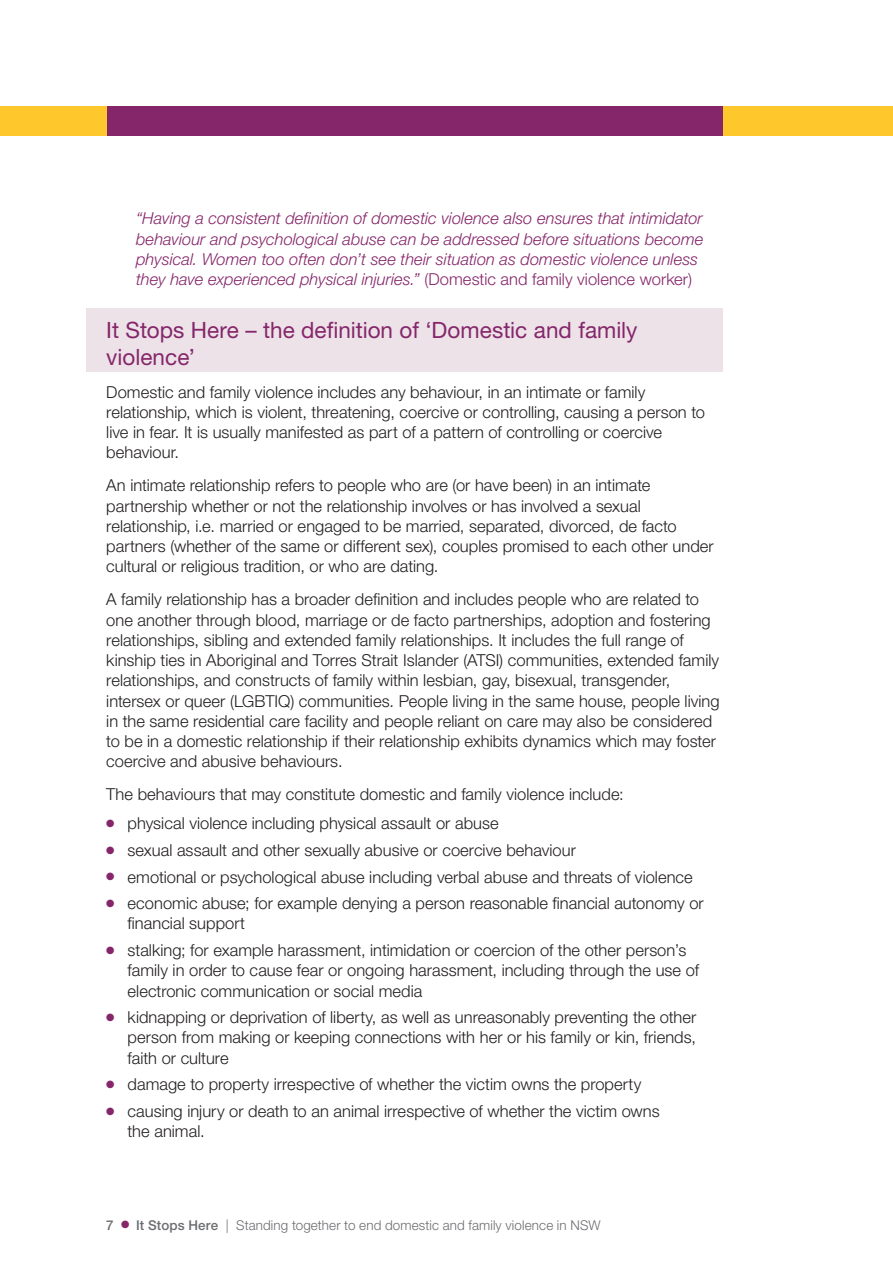
<style>
.page{position:relative;width:893px;height:1263px;background:#fff}
.page>*{position:absolute;margin:0;border:0;box-sizing:border-box;transform-origin:0 0}
.t1{font:22.5px/27px "Helvetica Neue LT Std";color:#85266a}
.t2{font:300 16.5px/20.2px "Helvetica Neue LT Std";color:#231f20}
.t3{font:italic 300 16.5px/20.2px "Helvetica Neue LT Std";color:#85266a}
.t4{font:300 13.5px "Helvetica Neue LT Std";letter-spacing:.01em;color:#6c6d70}
.s1{font-style:normal}
.s2{color:#85266a}
.s3{font-weight:500}
</style>
<div class="page">
<div style="left:723px;top:106px;width:170px;height:30px;background:#fec82d"></div>
<div style="left:106px;top:106px;width:617px;height:30px;background:#85266a"></div>
<div style="left:0;top:106px;width:106px;height:30px;background:#fec82d"></div>
<div style="left:86px;top:308px;width:637px;height:64px;background:#ece2e8"></div>
<p class="t3" style="left:136px;top:208px;width:569px">“Having a consistent definition of domestic violence also ensures that intimidator behaviour and psychological abuse can be addressed before situations become physical. Women too often don’t see their situation as domestic violence unless they have experienced physical injuries.” <span class="s1">(Domestic and family violence worker)</span></p>
<p class="t1" style="left:106px;top:316px;width:533px">It Stops Here – the definition of ‘Domestic and family violence’</p>
<p class="t2" style="left:106px;top:381px;width:600px">Domestic and family violence includes any behaviour, in an intimate or family relationship, which is violent, threatening, coercive or controlling, causing a person to live in fear. It is usually manifested as part of a pattern of controlling or coercive behaviour.</p>
<p class="t2" style="left:106px;top:475px;width:609px">An intimate relationship refers to people who are (or have been) in an intimate partnership whether or not the relationship involves or has involved a sexual relationship, i.e. married or engaged to be married, separated, divorced, de facto partners (whether of the same or different sex), couples promised to each other under cultural or religious tradition, or who are dating.</p>
<p class="t2" style="left:106px;top:589px;width:615px">A family relationship has a broader definition and includes people who are related to one another through blood, marriage or de facto partnerships, adoption and fostering relationships, sibling and extended family relationships. It includes the full range of kinship ties in Aboriginal and Torres Strait Islander (ATSI) communities, extended family relationships, and constructs of family within lesbian, gay, bisexual, transgender, intersex or queer (LGBTIQ) communities. People living in the same house, people living in the same residential care facility and people reliant on care may also be considered to be in a domestic relationship if their relationship exhibits dynamics which may foster coercive and abusive behaviours.</p>
<p class="t2" style="left:106px;top:784px;width:519px">The behaviours that may constitute domestic and family violence include:</p>
<p class="t2" style="left:106px;top:813px;width:394px"><span class="s2">●●</span> physical violence including physical assault or abuse</p>
<p class="t2" style="left:106px;top:839px;width:471px"><span class="s2">●●</span> sexual assault and other sexually abusive or coercive behaviour</p>
<p class="t2" style="left:106px;top:866px;width:588px"><span class="s2">●●</span> emotional or psychological abuse including verbal abuse and threats of violence</p>
<p class="t2" style="left:106px;top:893px;width:599px"><span class="s2">●●</span> economic abuse; for example denying a person reasonable financial autonomy or</p>
<p class="t2" style="left:128px;top:913px;width:119px">financial support</p>
<p class="t2" style="left:128px;top:940px;width:573px;text-indent:-21px"><span class="s2">●●</span> stalking; for example harassment, intimidation or coercion of the other person’s family in order to cause fear or ongoing harassment, including through the use of electronic communication or social media</p>
<p class="t2" style="left:106px;top:1007px;width:591px;text-align:right"><span class="s2">●●</span> kidnapping or deprivation of liberty, as well as unreasonably preventing the other person from making or keeping connections with her or his family or kin, friends,</p>
<p class="t2" style="left:128px;top:1047px;width:103px">faith or culture</p>
<p class="t2" style="left:106px;top:1074px;width:537px"><span class="s2">●●</span> damage to property irrespective of whether the victim owns the property</p>
<p class="t2" style="left:106px;top:1100px;width:555px"><span class="s2">●●</span> causing injury or death to an animal irrespective of whether the victim owns</p>
<p class="t2" style="left:128px;top:1121px;width:79px">the animal.</p>
<p class="t4" style="left:106px;top:1217px;width:496px"><span class="s3">7</span> <sup>●</sup> <span class="s3">It Stops Here</span> | Standing together to end domestic and family violence in NSW</p>
</div>
